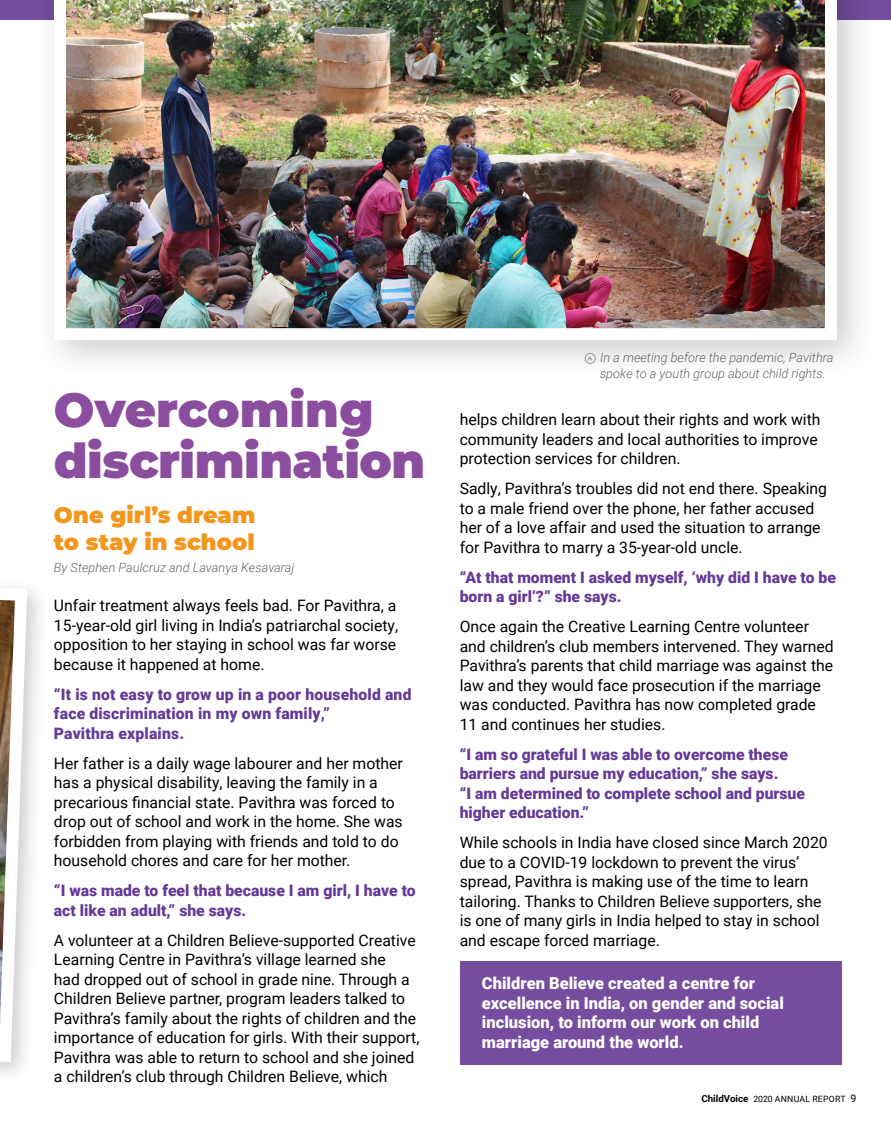
<style>
.page{position:relative;width:891px;height:1134px;background:#fff}
.page>*{position:absolute;margin:0;border:0;box-sizing:border-box;transform-origin:0 0}
.t1{font:900 48px/51px "Montserrat";letter-spacing:-.01em;color:#8b4d9e}
.t2{font:900 22.5px/27px "Montserrat";color:#f2971c}
.t3{font:900 16.5px/19.5px "Roboto";color:#fff}
.t4{font:15.75px/19.5px "Roboto";color:#000}
.t5{font:900 15.75px/19.5px "Roboto";color:#653a96}
.t6{font:italic 300 12.75px/15.8px "Roboto";color:#636466}
.t7{font:700 9.15px "Raleway";color:#939598}
.t8{font:8.7px "Roboto";letter-spacing:.03em;color:#000}
.s1{font-weight:700;font-size:9.75px}
.s2{font-size:10.5px}
</style>
<div class="page">
<div style="left:0;top:563px;width:50px;height:521px;background:#000;opacity:.2"></div>
<svg style="left:0;top:567px;width:33px;height:501px"></svg>
<div style="left:0;top:0;width:891px;height:19px;background:#764c9e"></div>
<div style="left:34px;top:0;width:844px;height:381px;background:#000;opacity:.2"></div>
<img style="left:54px;top:0;width:783px;height:340px">
<div style="left:585px;top:353px;width:10px;height:11px;border:1px solid #939598;border-radius:50%"></div>
<div style="left:460px;top:961px;width:382px;height:104px;background:#764c9e"></div>
<h1 class="t1" style="left:54px;top:381px;width:373px">Overcoming discrimination</h1>
<h2 class="t2" style="left:54px;top:500px;width:203px">One girl’s dream to stay in school</h2>
<p class="t6" style="left:54px;top:559px;width:242px">By Stephen Paulcruz and Lavanya Kesavaraj</p>
<p class="t4" style="left:54px;top:595px;width:346px">Unfair treatment always feels bad. For Pavithra, a 15-year-old girl living in India’s patriarchal society, opposition to her staying in school was far worse because it happened at home.</p>
<p class="t5" style="left:54px;top:684px;width:359px">“It is not easy to grow up in a poor household and face discrimination in my own family,”<br>Pavithra explains.</p>
<p class="t4" style="left:54px;top:753px;width:350px">Her father is a daily wage labourer and her mother has a physical disability, leaving the family in a precarious financial state. Pavithra was forced to drop out of school and work in the home. She was forbidden from playing with friends and told to do household chores and care for her mother.</p>
<p class="t5" style="left:54px;top:880px;width:363px">“I was made to feel that because I am girl, I have to act like an adult,” she says.</p>
<p class="t4" style="left:54px;top:930px;width:367px">A volunteer at a Children Believe-supported Creative Learning Centre in Pavithra’s village learned she<br>had dropped out of school in grade nine. Through a Children Believe partner, program leaders talked to Pavithra’s family about the rights of children and the importance of education for girls. With their support, Pavithra was able to return to school and she joined a children’s club through Children Believe, which</p>
<p class="t6" style="left:600px;top:349px;width:235px">In a meeting before the pandemic, Pavithra spoke to a youth group about child rights.</p>
<p class="t7" style="left:584px;top:361px;width:6px;rotate:-90deg">&gt;</p>
<p class="t4" style="left:460px;top:410px;width:362px">helps children learn about their rights and work with community leaders and local authorities to improve protection services for children.</p>
<p class="t4" style="left:460px;top:479px;width:369px">Sadly, Pavithra’s troubles did not end there. Speaking to a male friend over the phone, her father accused her of a love affair and used the situation to arrange for Pavithra to marry a 35-year-old uncle.</p>
<p class="t5" style="left:460px;top:567px;width:378px">“At that moment I asked myself, ‘why did I have to be born a girl’?” she says.</p>
<p class="t4" style="left:460px;top:617px;width:376px">Once again the Creative Learning Centre volunteer and children’s club members intervened. They warned Pavithra’s parents that child marriage was against the law and they would face prosecution if the marriage was conducted. Pavithra has now completed grade 11 and continues her studies.</p>
<p class="t5" style="left:460px;top:744px;width:347px">“I am so grateful I was able to overcome these barriers and pursue my education,” she says.<br>“I am determined to complete school and pursue higher education.”</p>
<p class="t4" style="left:460px;top:833px;width:370px">While schools in India have closed since March 2020 due to a COVID-19 lockdown to prevent the virus’ spread, Pavithra is making use of the time to learn tailoring. Thanks to Children Believe supporters, she is one of many girls in India helped to stay in school and escape forced marriage.</p>
<p class="t3" style="left:482px;top:973px;width:303px">Children Believe created a centre for excellence in India, on gender and social inclusion, to inform our work on child marriage around the world.</p>
<p class="t8" style="left:701px;top:1092px;width:157px"><span class="s1">ChildVoice</span> 2020 ANNUAL REPORT <span class="s2">9</span></p>
</div>
